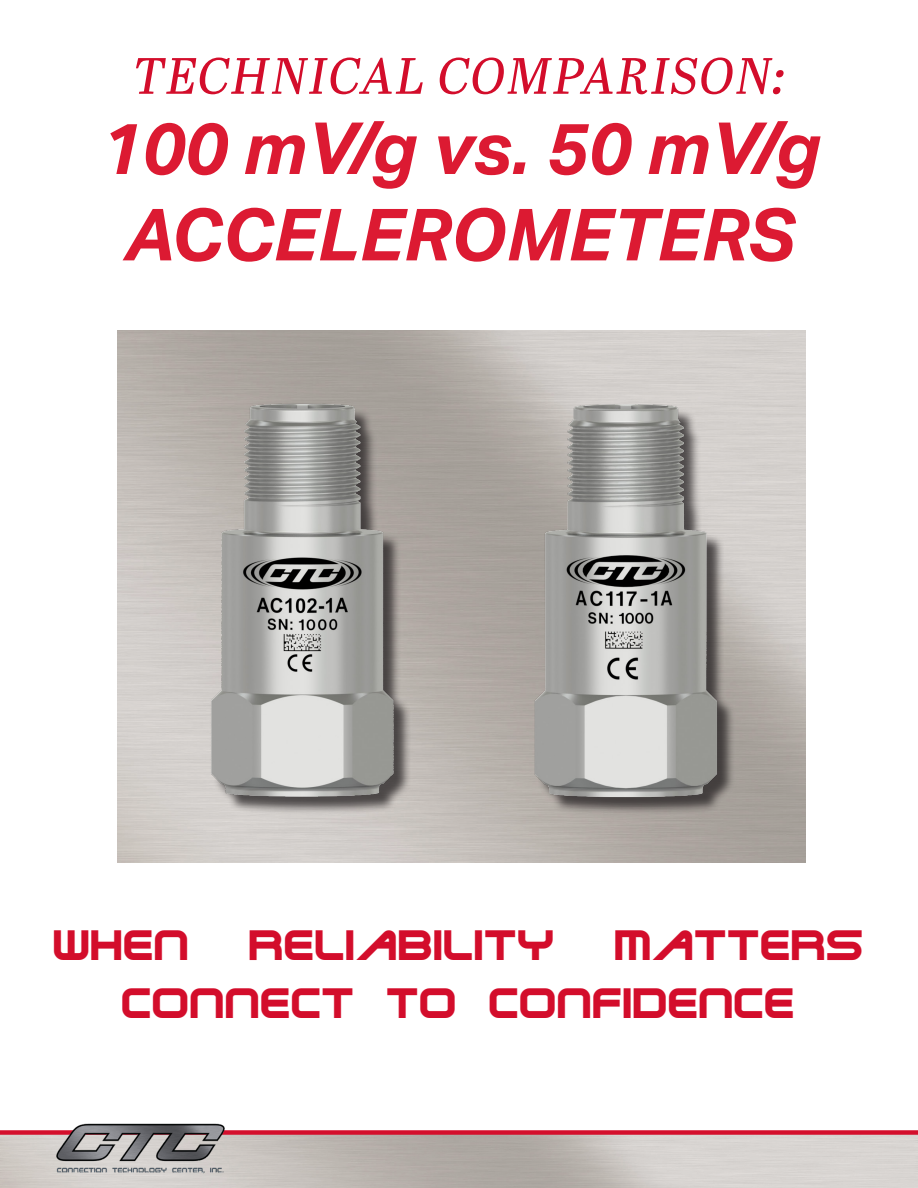
<style>
.page{position:relative;width:918px;height:1188px;background:#fff}
.page>*{position:absolute;margin:0;border:0;box-sizing:border-box;transform-origin:0 0}
.t1{font:italic 700 72px "Aktiv Grotesk";color:#dc1a32}
.t2{font:italic 51px "Abril Text";letter-spacing:.02em;color:#d30d2b}
.t3{font:500 48px/57.6px "Steel Wolf";letter-spacing:.02em;color:#d30d2b}
</style>
<div class="page">
<div style="left:0;top:1130px;width:918px;height:5px;background:#d40f2c"></div>
<img style="left:54px;top:1123px;width:172px;height:65px">
<img style="left:195px;top:380px;width:611px;height:432px">
<p class="t2" style="left:133px;top:39px;width:653px">TECHNICAL COMPARISON:</p>
<p class="t1" style="left:99px;top:107px;width:722px">100 mV/g vs. 50 mV/g</p>
<p class="t1" style="left:124px;top:193px;width:671px">ACCELEROMETERS</p>
<p class="t3" style="left:54px;top:917px;width:137px">WHEN</p>
<p class="t3" style="left:250px;top:917px;width:306px">RELIABILITY</p>
<p class="t3" style="left:123px;top:917px;width:743px;text-indent:493px">MATTERS<br>CONNECT TO CONFIDENCE</p>
</div>
